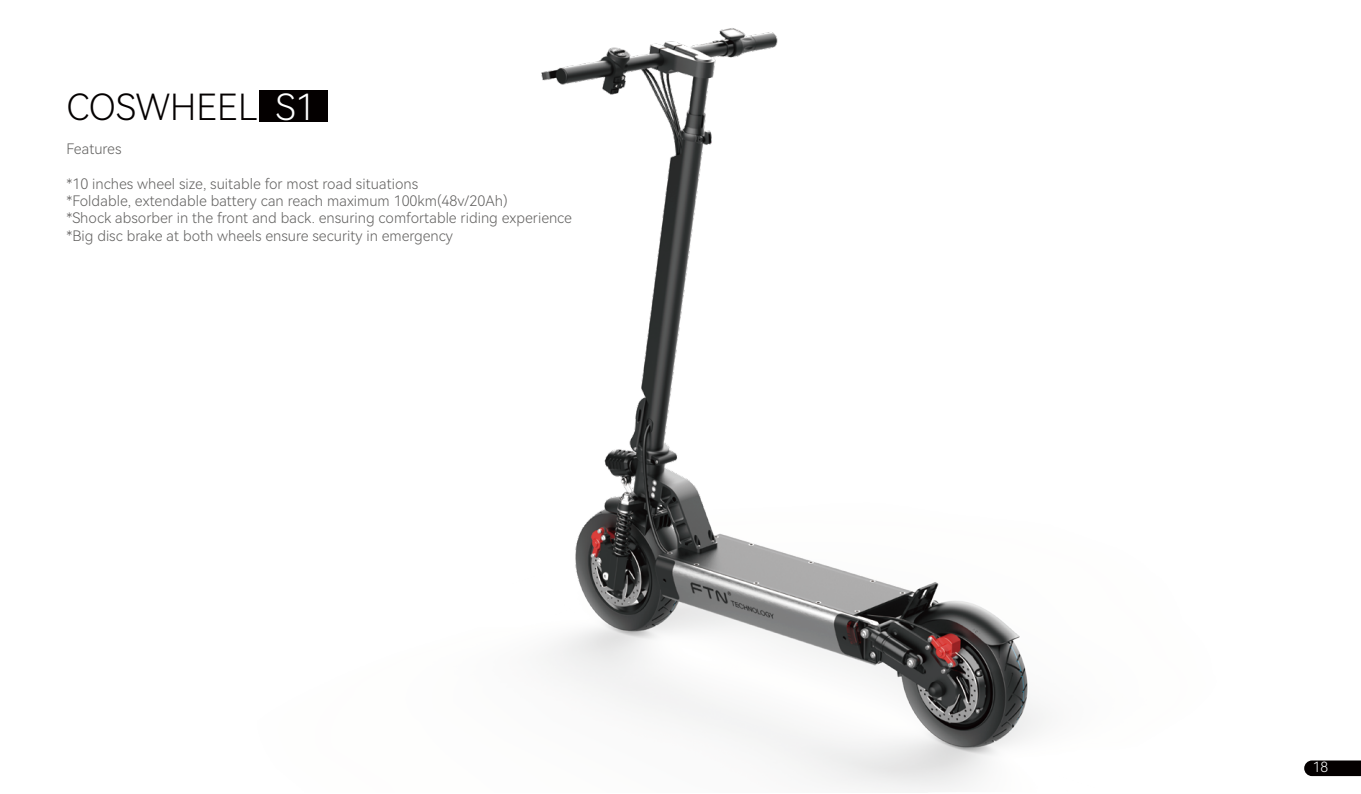
<style>
.page{position:relative;width:1361px;height:794px;background:#fff}
.page>*{position:absolute;margin:0;border:0;box-sizing:border-box;transform-origin:0 0}
.t1{font:36px "Harmony OS Sans SC Light";color:#040000}
.t2{font:14.4px/17.4px "Harmony OS Sans SC Light";color:#605f5e}
.t3{font:14px "Harmony OS Sans SC Light";color:#fff}
.s1{color:#fff}
</style>
<div class="page">
<img style="left:259px;top:28px;width:1102px;height:764px">
<svg style="left:1304px;top:760px;width:57px;height:16px"></svg>
<h1 class="t1" style="left:66px;top:82px;width:250px">COSWHEEL <span class="s1">S1</span></h1>
<p class="t2" style="left:66px;top:140px;width:57px">Features</p>
<p class="t2" style="left:66px;top:174px;width:507px">*10 inches wheel size, suitable for most road situations<br>*Foldable, extendable battery can reach maximum 100km(48v/20Ah)<br>*Shock absorber in the front and back. ensuring comfortable riding experience *Big disc brake at both wheels ensure security in emergency</p>
<p class="t3" style="left:1312px;top:757px;width:17px">18</p>
</div>
